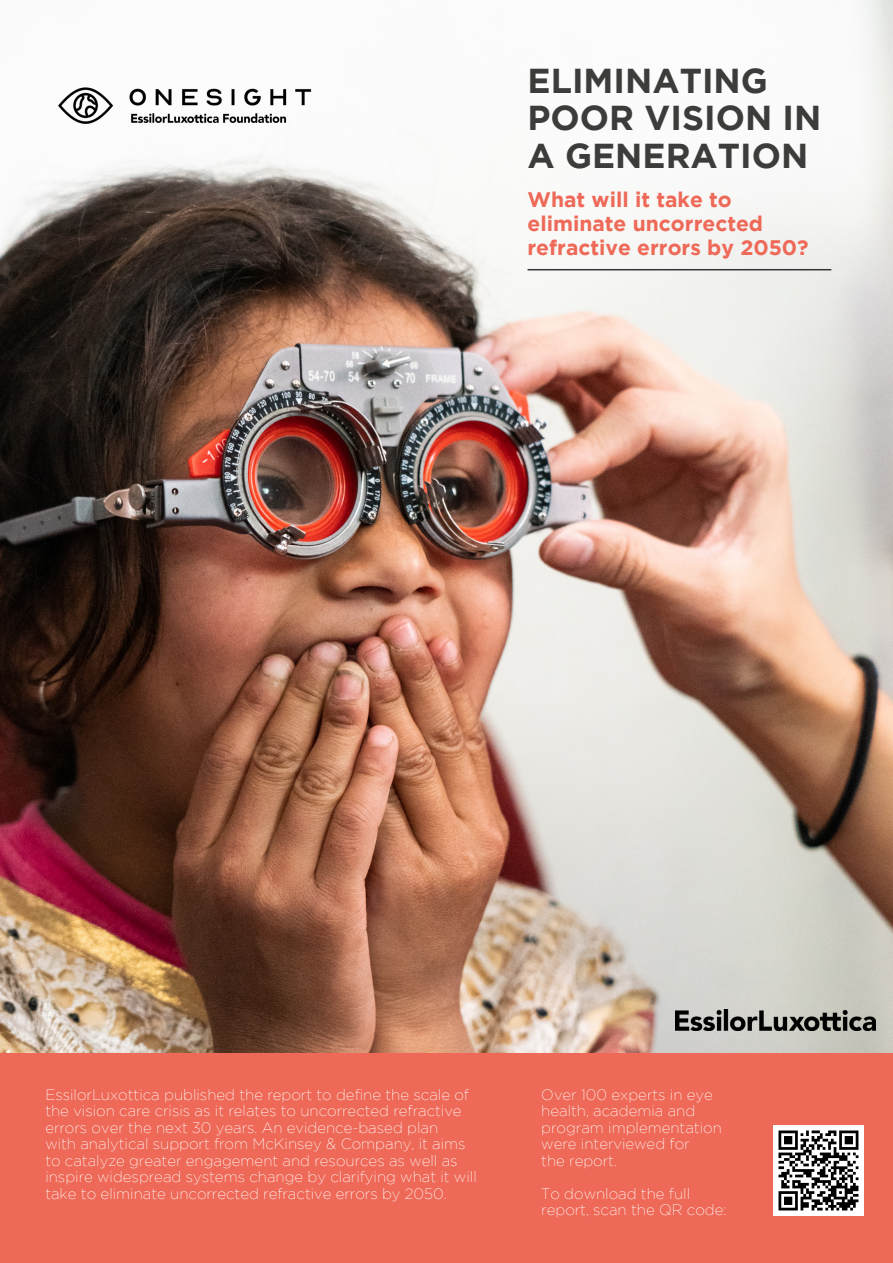
<style>
.page{position:relative;width:893px;height:1263px;background:#fff}
.page>*{position:absolute;margin:0;border:0;box-sizing:border-box;transform-origin:0 0}
.t1{font:700 34.5px/37.5px "Gotham";color:#3c3c3b}
.t2{font:700 21px/24px "Gotham";color:#ee6957}
.t3{font:200 15px/16.5px "Gotham";color:#fff}
</style>
<div class="page">
<img style="left:0;top:0;width:893px;height:1054px">
<div style="left:0;top:1054px;width:893px;height:209px;background:#ee6957"></div>
<hr style="left:527px;top:269px;width:304px;height:1px;background:#333638">
<img style="left:676px;top:1009px;width:200px;height:21px">
<img style="left:52px;top:83px;width:265px;height:45px">
<img style="left:773px;top:1125px;width:90px;height:90px">
<p class="t1" style="left:527px;top:61px;width:295px">ELIMINATING<br>POOR VISION IN<br>A GENERATION</p>
<p class="t2" style="left:527px;top:187px;width:283px">What will it take to eliminate uncorrected refractive errors by 2050?</p>
<p class="t3" style="left:45px;top:1086px;width:433px">EssilorLuxottica published the report to define the scale of the vision care crisis as it relates to uncorrected refractive errors over the next 30 years. An evidence-based plan<br>with analytical support from McKinsey &amp; Company, it aims to catalyze greater engagement and resources as well as inspire widespread systems change by clarifying what it will take to eliminate uncorrected refractive errors by 2050.</p>
<p class="t3" style="left:541px;top:1086px;width:182px">Over 100 experts in eye health, academia and program implementation were interviewed for<br>the report.</p>
<p class="t3" style="left:541px;top:1185px;width:187px">To download the full report, scan the QR code:</p>
</div>
